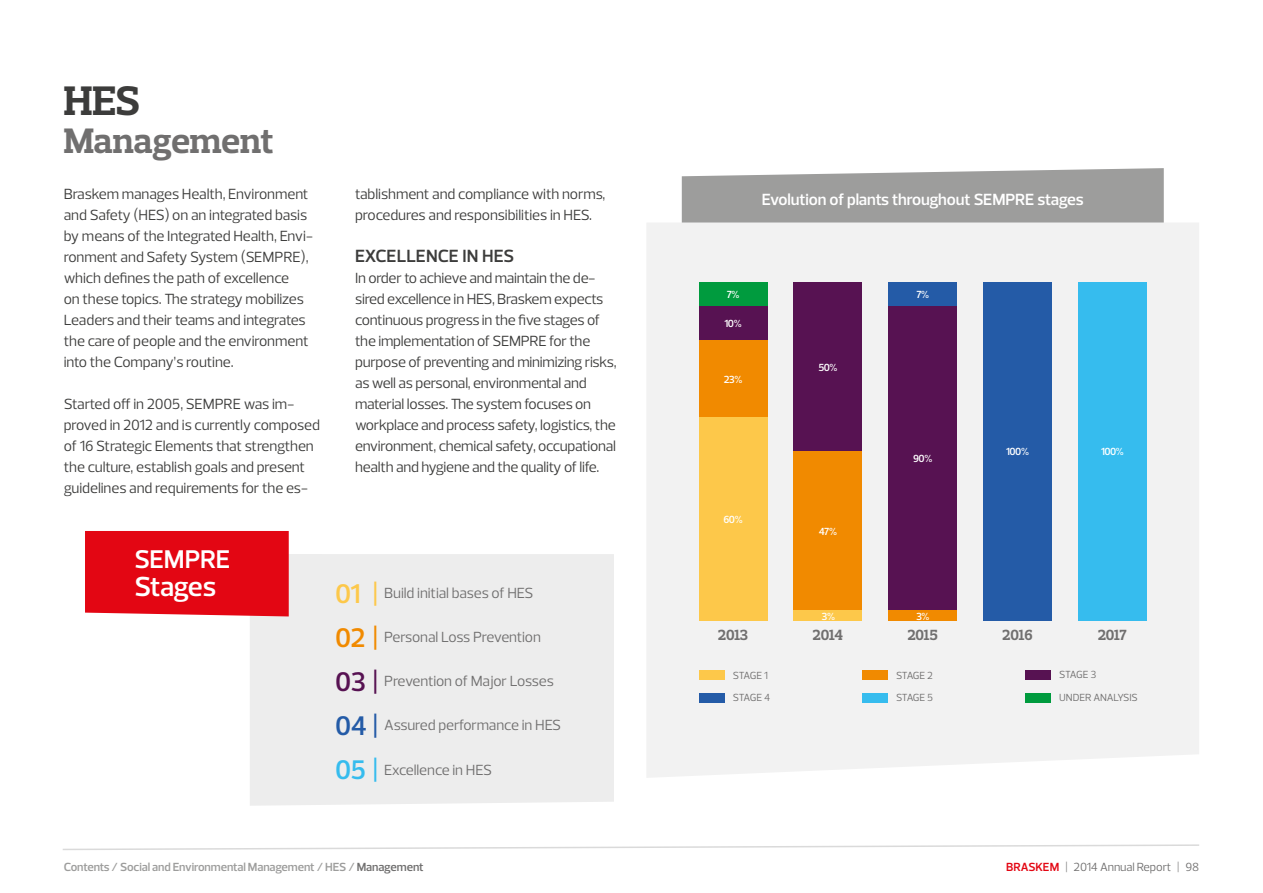
<style>
.page{position:relative;width:1263px;height:893px;background:#fff}
.page>*{position:absolute;margin:0;border:0;box-sizing:border-box;transform-origin:0 0}
.t1{font:42px "Odebrecht Slab";color:#3c3c3b}
.t2{font:36px "Odebrecht Slab";letter-spacing:-.015em;color:#706f6f}
.t3{font:700 28.05px "Odebrecht Sans";letter-spacing:-.03em;color:#fff}
.t4{font:700 27.45px "Odebrecht Sans";color:#fdc84a}
.t5{font:700 27.45px "Odebrecht Sans";color:#f18a00}
.t6{font:700 27.45px "Odebrecht Sans";color:#571252}
.t7{font:700 27.45px "Odebrecht Sans";color:#245ba7}
.t8{font:700 27.45px "Odebrecht Sans";color:#36bcee}
.t9{font:700 26.1px "Odebrecht Sans";letter-spacing:-.015em;color:#fff}
.t10{font:700 18px "Odebrecht Sans";letter-spacing:-.005em;color:#3c3c3b}
.t11{font:700 16.5px "Odebrecht Sans";letter-spacing:-.01em;color:#fff}
.t12{font:15px/21px "Odebrecht Sans";letter-spacing:-.015em;color:#3c3c3b}
.t13{font:15px "Odebrecht Sans";letter-spacing:-.015em;color:#706f6f}
.t14{font:15px "Odebrecht Slab";letter-spacing:-.015em;color:#706f6f}
.t15{font:700 12px "Odebrecht Sans";letter-spacing:-.01em;color:#9d9d9c}
.t16{font:12px "Odebrecht Sans";letter-spacing:-.01em;color:#706f6f}
.t17{font:700 10.5px "Odebrecht Sans";letter-spacing:-.05em;color:#fff}
.t18{font:10.5px "Odebrecht Sans";letter-spacing:-.045em;color:#706f6f}
.t19{font:10.5px "Odebrecht Sans";letter-spacing:-.01em;color:#706f6f}
.s1{font-weight:700;font-size:27.45px;color:#36bcee}
.s2{color:#706f6f}
.s3{font-weight:700;color:#e30613}
</style>
<div class="page">
<svg style="left:62px;top:844px;width:1137px;height:6px"></svg>
<div style="left:647px;top:223px;width:552px;height:555px;background:#f2f2f2"></div>
<svg style="left:682px;top:168px;width:482px;height:55px;background:#a5a5a4"></svg>
<div style="left:699px;top:282px;width:68px;height:24px;background:#009b3e"></div>
<div style="left:699px;top:306px;width:68px;height:34px;background:#571252"></div>
<div style="left:794px;top:282px;width:68px;height:169px;background:#571252"></div>
<div style="left:889px;top:282px;width:68px;height:24px;background:#245ba7"></div>
<div style="left:699px;top:340px;width:68px;height:77px;background:#f18a00"></div>
<div style="left:794px;top:451px;width:68px;height:160px;background:#f18a00"></div>
<div style="left:889px;top:306px;width:68px;height:305px;background:#571252"></div>
<div style="left:699px;top:417px;width:68px;height:204px;background:#fdc84a"></div>
<div style="left:794px;top:611px;width:68px;height:10px;background:#fdc84a"></div>
<div style="left:889px;top:611px;width:68px;height:10px;background:#f18a00"></div>
<div style="left:983px;top:282px;width:69px;height:339px;background:#245ba7"></div>
<div style="left:1078px;top:282px;width:68px;height:339px;background:#36bcee"></div>
<div style="left:699px;top:670px;width:25px;height:10px;background:#fdc84a"></div>
<div style="left:862px;top:670px;width:25px;height:10px;background:#f18a00"></div>
<div style="left:1025px;top:670px;width:26px;height:10px;background:#571252"></div>
<div style="left:699px;top:693px;width:25px;height:9px;background:#245ba7"></div>
<div style="left:862px;top:693px;width:25px;height:9px;background:#36bcee"></div>
<div style="left:1025px;top:693px;width:26px;height:9px;background:#009b3e"></div>
<div style="left:250px;top:554px;width:364px;height:252px;background:#ededed"></div>
<div style="left:85px;top:531px;width:204px;height:85px;background:#e30613"></div>
<h1 class="t1" style="left:64px;top:75px;width:78px">HES</h1>
<h2 class="t2" style="left:64px;top:118px;width:212px">Management</h2>
<p class="t12" style="left:64px;top:184px;width:251px">Braskem manages Health, Environment and Safety (HES) on an integrated basis by means of the Integrated Health, Envi&shy;ronment and Safety System (SEMPRE), which defines the path of excellence<br>on these topics. The strategy mobilizes Leaders and their teams and integrates the care of people and the environment into the Company’s routine.</p>
<p class="t12" style="left:64px;top:394px;width:258px">Started off in 2005, SEMPRE was im&shy;proved in 2012 and is currently composed of 16 Strategic Elements that strengthen the culture, establish goals and present guidelines and requirements for the es-</p>
<p class="t12" style="left:355px;top:184px;width:252px">tablishment and compliance with norms, procedures and responsibilities in HES.</p>
<p class="t10" style="left:355px;top:245px;width:161px">EXCELLENCE IN HES</p>
<p class="t12" style="left:355px;top:268px;width:263px">In order to achieve and maintain the de&shy;sired excellence in HES, Braskem expects continuous progress in the five stages of the implementation of SEMPRE for the purpose of preventing and minimizing risks, as well as personal, environmental and material losses. The system focuses on workplace and process safety, logistics, the environment, chemical safety, occupational health and hygiene and the quality of life.</p>
<h3 class="t9" style="left:134px;top:544px;width:97px">SEMPRE</h3>
<h3 class="t3" style="left:134px;top:570px;width:83px">Stages</h3>
<p class="t13" style="left:384px;top:584px;width:151px">Build initial bases of HES</p>
<h3 class="t4" style="left:335px;top:577px;width:44px">01 |</h3>
<h3 class="t5" style="left:335px;top:621px;width:44px">02 |</h3>
<h3 class="t6" style="left:335px;top:665px;width:44px">03 |</h3>
<h3 class="t7" style="left:335px;top:709px;width:44px">04 |</h3>
<p class="t13" style="left:335px;top:760px;width:158px"><span class="s1">05</span> Excellence in HES</p>
<p class="t13" style="left:384px;top:628px;width:158px">Personal Loss Prevention</p>
<p class="t13" style="left:384px;top:672px;width:171px">Prevention of Major Losses</p>
<p class="t13" style="left:384px;top:716px;width:178px">Assured performance in HES</p>
<h3 class="t8" style="left:373px;top:753px;width:7px">|</h3>
<p class="t15" style="left:64px;top:860px;width:361px">Contents / Social and Environmental Management / HES / <span class="s2">Management</span></p>
<p class="t11" style="left:762px;top:190px;width:324px">Evolution of plants throughout SEMPRE stages</p>
<p class="t17" style="left:727px;top:288px;width:14px">7%</p>
<p class="t17" style="left:724px;top:317px;width:19px">10%</p>
<p class="t17" style="left:724px;top:372px;width:20px">23%</p>
<p class="t17" style="left:723px;top:513px;width:21px">60%</p>
<p class="t17" style="left:818px;top:361px;width:21px">50%</p>
<p class="t17" style="left:819px;top:525px;width:20px">47%</p>
<p class="t17" style="left:821px;top:610px;width:15px">3%</p>
<p class="t17" style="left:916px;top:288px;width:14px">7%</p>
<p class="t17" style="left:913px;top:452px;width:21px">90%</p>
<p class="t17" style="left:916px;top:610px;width:15px">3%</p>
<p class="t17" style="left:1006px;top:445px;width:24px">100%</p>
<p class="t17" style="left:1101px;top:445px;width:24px">100%</p>
<p class="t14" style="left:718px;top:626px;width:31px">2013</p>
<p class="t14" style="left:813px;top:626px;width:32px">2014</p>
<p class="t14" style="left:908px;top:626px;width:31px">2015</p>
<p class="t14" style="left:1003px;top:626px;width:31px">2016</p>
<p class="t14" style="left:1098px;top:626px;width:30px">2017</p>
<p class="t18" style="left:733px;top:669px;width:36px">STAGE 1</p>
<p class="t18" style="left:896px;top:669px;width:38px">STAGE 2</p>
<p class="t18" style="left:1059px;top:668px;width:39px">STAGE 3</p>
<p class="t18" style="left:733px;top:691px;width:39px">STAGE 4</p>
<p class="t18" style="left:896px;top:691px;width:39px">STAGE 5</p>
<p class="t19" style="left:1059px;top:691px;width:80px">UNDER ANALYSIS</p>
<p class="t16" style="left:1006px;top:860px;width:195px"><span class="s3">BRASKEM</span> | 2014 Annual Report | 98</p>
</div>
